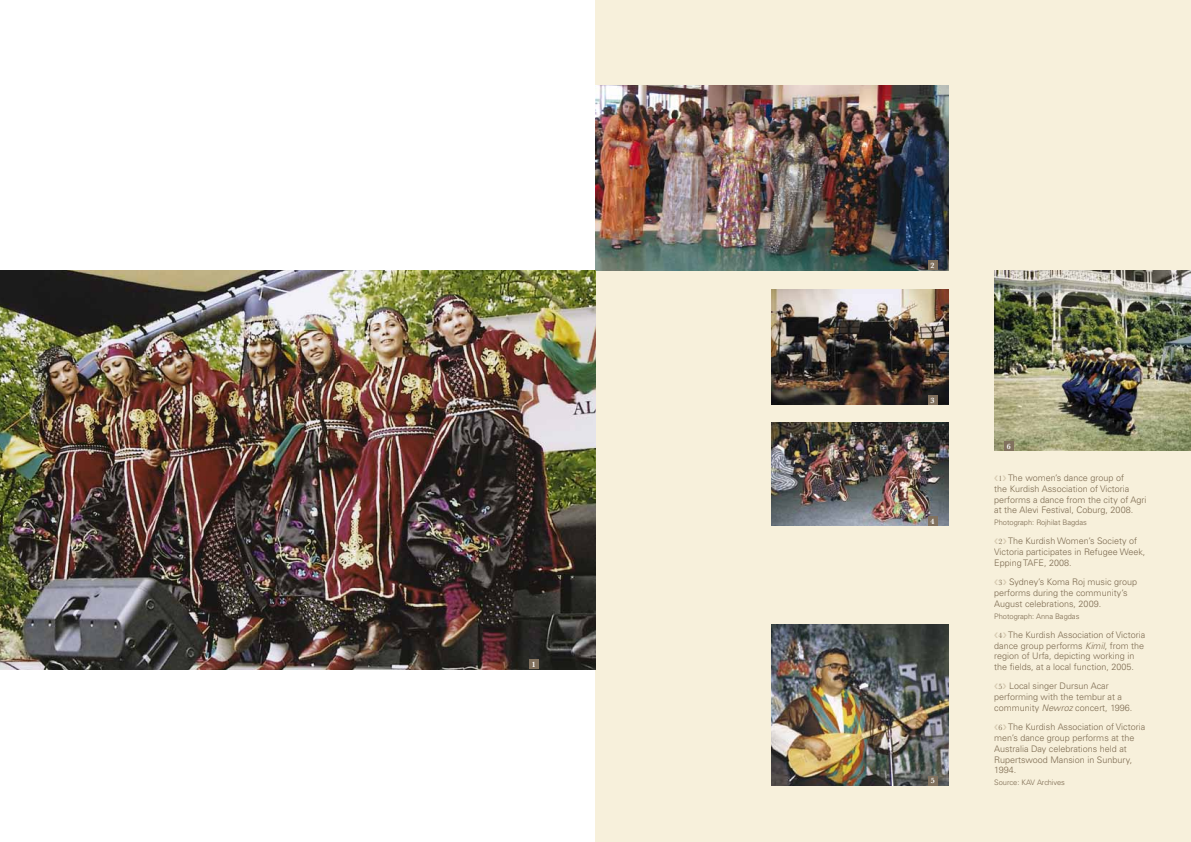
<style>
.page{position:relative;width:1191px;height:842px;background:#fff}
.page>*{position:absolute;margin:0;border:0;box-sizing:border-box;transform-origin:0 0}
.t1{font:300 9px/10.8px "Univers";color:#81715e}
.t2{font:600 8px "Baskerville";color:#fff}
.t3{font:300 7.5px "Univers";letter-spacing:-.005em;color:#81715e}
.s1{font-family:"Baskerville";font-weight:400;font-size:8px}
.s2{font-style:italic}
</style>
<div class="page">
<div style="left:595px;top:0;width:596px;height:842px;background:#f7f0db"></div>
<img style="left:994px;top:271px;width:197px;height:180px">
<img style="left:595px;top:85px;width:353px;height:185px">
<img style="left:772px;top:423px;width:176px;height:103px">
<img style="left:772px;top:289px;width:176px;height:116px">
<div style="left:927px;top:261px;width:10px;height:9px;background:#81715e"></div>
<div style="left:927px;top:395px;width:10px;height:10px;background:#81715e"></div>
<div style="left:927px;top:516px;width:10px;height:10px;background:#81715e"></div>
<img style="left:772px;top:625px;width:176px;height:160px">
<div style="left:928px;top:776px;width:9px;height:9px;background:#81715e"></div>
<div style="left:1004px;top:441px;width:9px;height:10px;background:#81715e"></div>
<img style="left:0;top:270px;width:595px;height:399px">
<div style="left:529px;top:659px;width:10px;height:10px;background:#81715e"></div>
<p class="t2" style="left:532px;top:660px;width:5px">1</p>
<p class="t2" style="left:930px;top:261px;width:5px">2</p>
<p class="t2" style="left:930px;top:395px;width:5px">3</p>
<p class="t2" style="left:930px;top:516px;width:5px">4</p>
<p class="t2" style="left:931px;top:776px;width:5px">5</p>
<p class="t2" style="left:1006px;top:441px;width:5px">6</p>
<p class="t1" style="left:994px;top:472px;width:154px;text-indent:4px"><span class="s1">1</span> The women’s dance group of<br>the Kurdish Association of Victoria performs a dance from the city of Agri at the Alevi Festival, Coburg, 2008.</p>
<p class="t3" style="left:994px;top:518px;width:94px">Photograph: Rojhilat Bagdas</p>
<p class="t1" style="left:994px;top:536px;width:153px;text-indent:4px"><span class="s1">2</span> The Kurdish Women’s Society of<br>Victoria participates in Refugee Week,<br>Epping TAFE, 2008.</p>
<p class="t1" style="left:994px;top:577px;width:144px;text-indent:4px"><span class="s1">3</span> Sydney’s Koma Roj music group performs during the community’s<br>August celebrations, 2009.</p>
<p class="t3" style="left:994px;top:611px;width:87px">Photograph: Anna Bagdas</p>
<p class="t1" style="left:994px;top:629px;width:152px;text-indent:4px"><span class="s1">4</span> The Kurdish Association of Victoria dance group performs <span class="s2">Kimil</span>, from the region of Urfa, depicting working in the fields, at a local function, 2005.</p>
<p class="t1" style="left:994px;top:681px;width:140px;text-indent:4px"><span class="s1">5</span> Local singer Dursun Acar performing with the tembur at a community <span class="s2">Newroz</span> concert, 1996.</p>
<p class="t1" style="left:994px;top:722px;width:152px;text-indent:4px"><span class="s1">6</span> The Kurdish Association of Victoria men’s dance group performs at the<br>Australia Day celebrations held at<br>Rupertswood Mansion in Sunbury,<br>1994.</p>
<p class="t3" style="left:994px;top:778px;width:72px">Source: KAV Archives</p>
</div>
